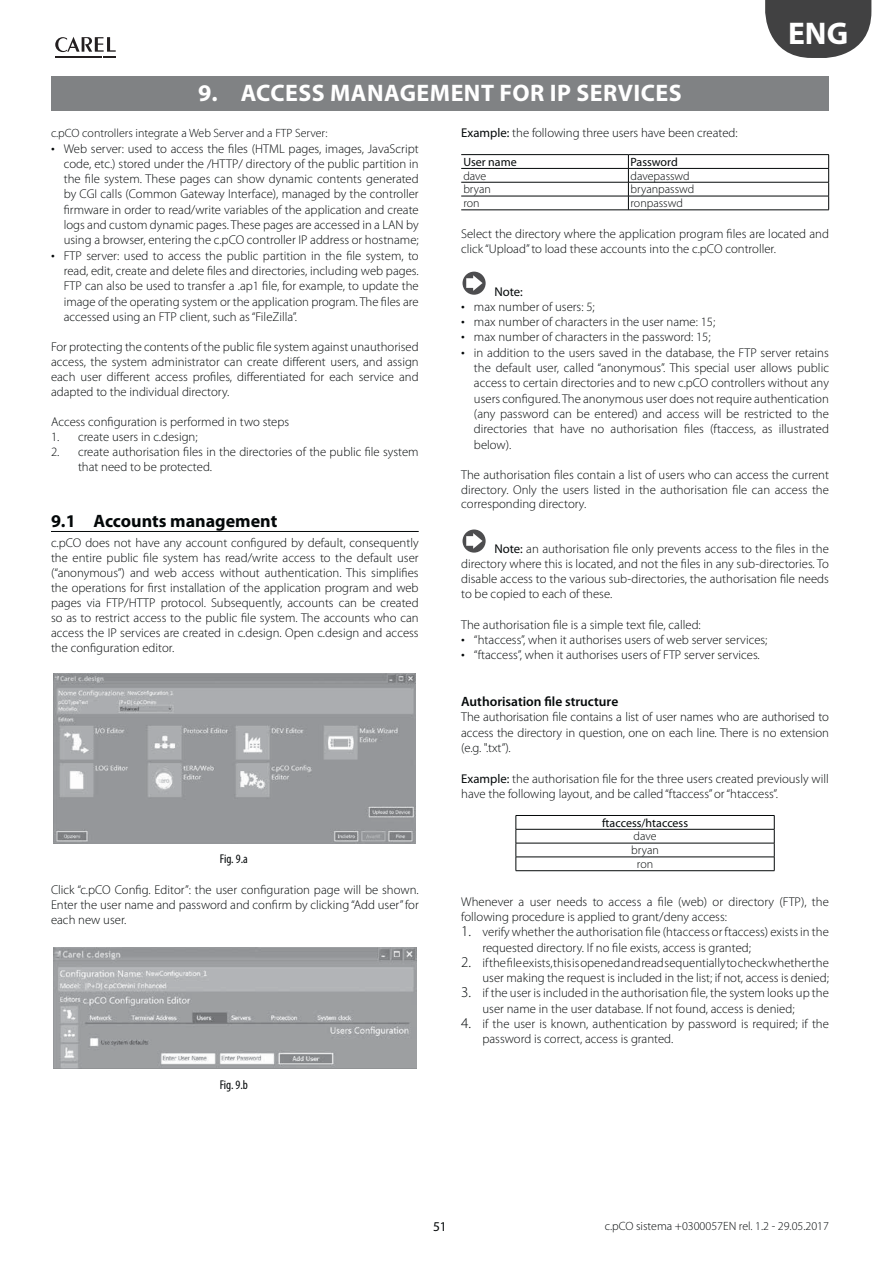
<style>
.page{position:relative;width:893px;height:1263px;background:#fff}
.page>*{position:absolute;margin:0;border:0;box-sizing:border-box;transform-origin:0 0}
.t1{font:700 31.5px "Myriad Pro";color:#fff}
.t2{font:700 24px "Myriad Pro";letter-spacing:.02em;color:#fff}
.t3{font:700 18px "Myriad Pro";color:#040809}
.t4{font:600 13.5px "Myriad Pro";color:#040809}
.t5{font:13.5px "Myriad Pro";color:#040809}
.t6{font:300 12.75px/15.3px "Myriad Pro";color:#040809;text-align:justify}
.t7{font:condensed 12.75px "Myriad Pro";letter-spacing:-.005em;color:#040809}
.t8{font:12.75px "Myriad Pro";color:#040809}
.t9{font:300 12px/13.8px "Myriad Pro";color:#040809;text-align:center}
.t10{font:12px "Myriad Pro";color:#040809}
.s1{font-size:15px}
.s2{font-weight:400}
</style>
<div class="page">
<svg style="left:55px;top:37px;width:61px;height:21px"></svg>
<svg style="left:765px;top:0;width:106px;height:58px;background:#5b5b5c"></svg>
<div style="left:51px;top:77px;width:778px;height:34px;background:#808284"></div>
<hr style="left:51px;top:531px;width:368px;height:1px;background:#040809">
<img style="left:54px;top:674px;width:362px;height:170px">
<img style="left:54px;top:947px;width:362px;height:122px">
<hr style="left:461px;top:154px;width:167px;height:1px;background:#040809">
<hr style="left:628px;top:154px;width:201px;height:1px;background:#040809">
<hr style="left:461px;top:168px;width:167px;height:1px;background:#040809">
<hr style="left:628px;top:168px;width:201px;height:1px;background:#040809">
<hr style="left:461px;top:182px;width:167px;height:1px;background:#040809">
<hr style="left:628px;top:182px;width:201px;height:1px;background:#040809">
<hr style="left:461px;top:196px;width:167px;height:1px;background:#040809">
<svg style="left:628px;top:155px;width:1px;height:55px"></svg>
<hr style="left:628px;top:196px;width:201px;height:1px;background:#040809">
<svg style="left:828px;top:155px;width:1px;height:55px"></svg>
<hr style="left:461px;top:210px;width:368px;height:1px;background:#040809">
<svg style="left:462px;top:272px;width:24px;height:23px"></svg>
<svg style="left:466px;top:275px;width:16px;height:16px"></svg>
<svg style="left:462px;top:530px;width:24px;height:23px"></svg>
<svg style="left:466px;top:533px;width:16px;height:16px"></svg>
<hr style="left:516px;top:815px;width:258px;height:1px;background:#040809">
<hr style="left:516px;top:829px;width:258px;height:1px;background:#040809">
<hr style="left:516px;top:843px;width:258px;height:1px;background:#040809">
<hr style="left:516px;top:857px;width:258px;height:1px;background:#040809">
<svg style="left:516px;top:816px;width:1px;height:54px"></svg>
<svg style="left:774px;top:816px;width:1px;height:55px"></svg>
<hr style="left:516px;top:870px;width:258px;height:1px;background:#040809">
<h1 class="t1" style="left:788px;top:22px;width:62px">ENG</h1>
<h2 class="t2" style="left:198px;top:84px;width:485px">9. ACCESS MANAGEMENT FOR IP SERVICES</h2>
<p class="t9" style="left:51px;top:127px;width:278px">c.pCO controllers integrate a Web Server and a FTP Server:</p>
<p class="t6" style="left:64px;top:142px;width:356px;text-indent:-13px"><span class="s1">•</span> Web server: used to access the files (HTML pages, images, JavaScript code, etc.) stored under the /HTTP/ directory of the public partition in the file system. These pages can show dynamic contents generated by CGI calls (Common Gateway Interface), managed by the controller firmware in order to read/write variables of the application and create logs and custom dynamic pages. These pages are accessed in a LAN by using a browser, entering the c.pCO controller IP address or hostname;</p>
<p class="t6" style="left:64px;top:249px;width:356px;text-indent:-13px"><span class="s1">•</span> FTP server: used to access the public partition in the file system, to read, edit, create and delete files and directories, including web pages.<br>FTP can also be used to transfer a .ap1 file, for example, to update the image of the operating system or the application program. The files are accessed using an FTP client, such as “FileZilla”.</p>
<p class="t6" style="left:51px;top:340px;width:369px">For protecting the contents of the public file system against unauthorised access, the system administrator can create different users, and assign each user different access profiles, differentiated for each service and adapted to the individual directory.</p>
<p class="t6" style="left:51px;top:415px;width:240px">Access configuration is performed in two steps</p>
<p class="t6" style="left:51px;top:430px;width:148px">1. create users in c.design;</p>
<p class="t6" style="left:78px;top:445px;width:342px;text-indent:-27px">2. create authorisation files in the directories of the public file system that need to be protected.</p>
<p class="t6" style="left:461px;top:126px;width:278px"><span class="s2">Example:</span> the following three users have been created:</p>
<p class="t10" style="left:463px;top:157px;width:55px">User name</p>
<p class="t10" style="left:630px;top:157px;width:49px">Password</p>
<p class="t9" style="left:463px;top:169px;width:25px">dave</p>
<p class="t9" style="left:630px;top:169px;width:61px">davepasswd</p>
<p class="t9" style="left:463px;top:183px;width:29px">bryan</p>
<p class="t9" style="left:630px;top:183px;width:65px">bryanpasswd</p>
<p class="t9" style="left:463px;top:197px;width:18px">ron</p>
<p class="t9" style="left:630px;top:197px;width:54px">ronpasswd</p>
<p class="t6" style="left:461px;top:227px;width:369px">Select the directory where the application program files are located and click “Upload” to load these accounts into the c.pCO controller.</p>
<p class="t8" style="left:494px;top:286px;width:30px">Note:</p>
<p class="t6" style="left:461px;top:300px;width:135px"><span class="s1">•</span> max number of users: 5;</p>
<p class="t6" style="left:461px;top:315px;width:256px"><span class="s1">•</span> max number of characters in the user name: 15;</p>
<p class="t6" style="left:461px;top:330px;width:251px"><span class="s1">•</span> max number of characters in the password: 15;</p>
<p class="t6" style="left:474px;top:346px;width:356px;text-indent:-13px"><span class="s1">•</span> in addition to the users saved in the database, the FTP server retains the default user, called “anonymous”. This special user allows public access to certain directories and to new c.pCO controllers without any users configured. The anonymous user does not require authentication (any password can be entered) and access will be restricted to the directories that have no authorisation files (ftaccess, as illustrated below).</p>
<p class="t6" style="left:461px;top:468px;width:369px">The authorisation files contain a list of users who can access the current directory. Only the users listed in the authorisation file can access the corresponding directory.</p>
<p class="t6" style="left:461px;top:543px;width:369px;text-indent:33px"><span class="s2">Note:</span> an authorisation file only prevents access to the files in the directory where this is located, and not the files in any sub-directories. To disable access to the various sub-directories, the authorisation file needs to be copied to each of these.</p>
<p class="t6" style="left:461px;top:618px;width:241px">The authorisation file is a simple text file, called:</p>
<p class="t6" style="left:461px;top:633px;width:308px"><span class="s1">•</span> “htaccess”, when it authorises users of web server services;</p>
<p class="t6" style="left:461px;top:648px;width:300px"><span class="s1">•</span> “ftaccess”, when it authorises users of FTP server services.</p>
<p class="t4" style="left:461px;top:696px;width:159px">Authorisation file structure</p>
<p class="t6" style="left:461px;top:710px;width:369px">The authorisation file contains a list of user names who are authorised to access the directory in question, one on each line. There is no extension (e.g. ".txt”).</p>
<p class="t6" style="left:461px;top:772px;width:369px"><span class="s2">Example:</span> the authorisation file for the three users created previously will have the following layout, and be called “ftaccess” or “htaccess”.</p>
<p class="t10" style="left:602px;top:818px;width:88px">ftaccess/htaccess</p>
<p class="t9" style="left:631px;top:830px;width:29px">dave bryan ron</p>
<p class="t6" style="left:461px;top:895px;width:369px">Whenever a user needs to access a file (web) or directory (FTP), the following procedure is applied to grant/deny access:</p>
<p class="t6" style="left:482px;top:925px;width:348px;text-indent:-21px"><span class="s1">1.</span> verify whether the authorisation file (htaccess or ftaccess) exists in the requested directory. If no file exists, access is granted;</p>
<p class="t6" style="left:461px;top:956px;width:369px;text-align:right"><span class="s1">2.</span> if the file exists, this is opened and read sequentially to check whether the user making the request is included in the list; if not, access is denied;</p>
<p class="t6" style="left:482px;top:986px;width:348px;text-indent:-21px"><span class="s1">3.</span> if the user is included in the authorisation file, the system looks up the user name in the user database. If not found, access is denied;</p>
<p class="t6" style="left:482px;top:1017px;width:348px;text-indent:-21px"><span class="s1">4.</span> if the user is known, authentication by password is required; if the password is correct, access is granted.</p>
<h3 class="t3" style="left:51px;top:515px;width:228px">9.1 Accounts management</h3>
<p class="t6" style="left:51px;top:536px;width:369px">c.pCO does not have any account configured by default, consequently the entire public file system has read/write access to the default user (“anonymous”) and web access without authentication. This simplifies the operations for first installation of the application program and web pages via FTP/HTTP protocol. Subsequently, accounts can be created so as to restrict access to the public file system. The accounts who can access the IP services are created in c.design. Open c.design and access the configuration editor.</p>
<p class="t7" style="left:220px;top:854px;width:29px">Fig. 9.a</p>
<p class="t6" style="left:51px;top:883px;width:369px">Click “c.pCO Config. Editor”: the user configuration page will be shown.<br>Enter the user name and password and confirm by clicking “Add user” for each new user.</p>
<p class="t7" style="left:220px;top:1080px;width:30px">Fig. 9.b</p>
<p class="t5" style="left:433px;top:1221px;width:15px">51</p>
<p class="t9" style="left:605px;top:1220px;width:226px">c.pCO sistema +0300057EN rel. 1.2 - 29.05.2017</p>
</div>
